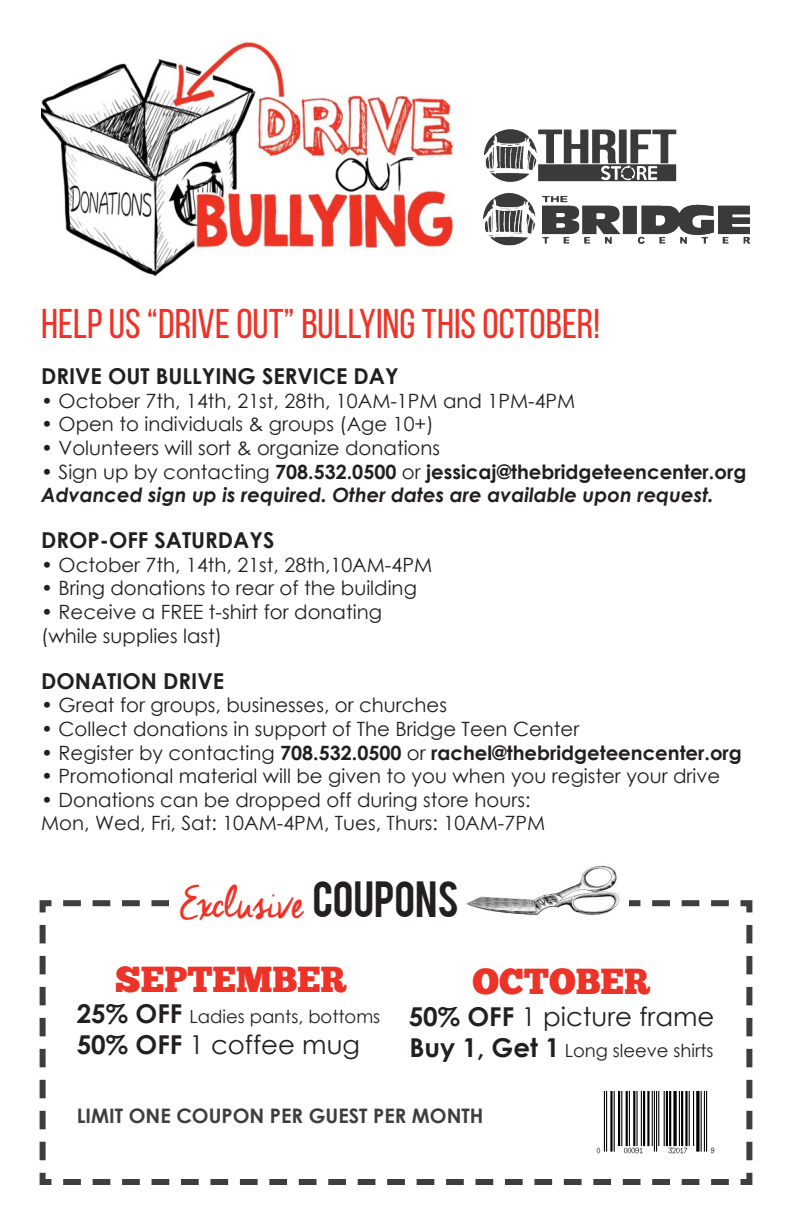
<style>
.page{position:relative;width:792px;height:1224px;background:#fff}
.page>*{position:absolute;margin:0;border:0;box-sizing:border-box;transform-origin:0 0}
.t1{font:44px "Cheddar Jack";letter-spacing:-.025em;color:#ed3327}
.t2{font:41.6px "Bebas Neue";color:#f03126}
.t3{font:36px "Chunk Five Ex";color:#ed3327}
.t4{font:26px "Century Gothic";color:#231f20}
.t5{font:700 21.8px "Century Gothic";color:#231f20}
.t6{font:700 20px "Century Gothic";color:#3e3e3f}
.t7{font:19.6px "Century Gothic";color:#231f20}
.t8{font:italic 700 19.6px/23.6px "Century Gothic";color:#231f20}
.t9{font:700 19.6px "Century Gothic";color:#231f20}
.t10{font:18px "Century Gothic";color:#231f20}
.s1{font-weight:400;font-style:normal}
.s2{font-style:normal}
.s3{font-weight:400}
.s4{font-family:"Bebas";font-size:40px;color:#231f20}
.s5{font-weight:700;font-size:26px}
.s6{font-weight:700}
</style>
<div class="page">
<svg style="left:39px;top:900px;width:714px;height:285px"></svg>
<div style="left:170px;top:870px;width:405px;height:70px;background:#fff"></div>
<img style="left:466px;top:865px;width:163px;height:64px">
<img style="left:42px;top:42px;width:412px;height:234px">
<img style="left:484px;top:129px;width:266px;height:117px">
<img style="left:593px;top:1092px;width:124px;height:63px">
<p class="t2" style="left:41px;top:301px;width:560px">HELP US “DRIVE OUT” BULLYING THIS OCTOBER!</p>
<p class="t5" style="left:41px;top:360px;width:359px">DRIVE OUT BULLYING SERVICE DAY</p>
<p class="t7" style="left:41px;top:387px;width:536px">• October 7th, 14th, 21st, 28th, 10AM-1PM and 1PM-4PM</p>
<p class="t7" style="left:41px;top:411px;width:394px">• Open to individuals &amp; groups (Age 10+)</p>
<p class="t7" style="left:41px;top:434px;width:400px">• Volunteers will sort &amp; organize donations</p>
<p class="t8" style="left:41px;top:459px;width:707px"><span class="s1">• Sign up by contacting</span> <span class="s2">708.532.0500</span> <span class="s1">or</span> <span class="s2">jessicaj@thebridgeteencenter.org<br></span>Advanced sign up is required. Other dates are available upon request.</p>
<p class="t5" style="left:41px;top:524px;width:235px">DROP-OFF SATURDAYS</p>
<p class="t7" style="left:41px;top:551px;width:392px">• October 7th, 14th, 21st, 28th,10AM-4PM</p>
<p class="t7" style="left:41px;top:575px;width:377px">• Bring donations to rear of the building</p>
<p class="t7" style="left:41px;top:598px;width:342px">• Receive a FREE t-shirt for donating</p>
<p class="t7" style="left:41px;top:622px;width:182px">(while supplies last)</p>
<p class="t5" style="left:41px;top:664px;width:184px">DONATION DRIVE</p>
<p class="t7" style="left:41px;top:691px;width:407px">• Great for groups, businesses, or churches</p>
<p class="t7" style="left:41px;top:715px;width:540px">• Collect donations in support of The Bridge Teen Center</p>
<p class="t9" style="left:41px;top:738px;width:702px"><span class="s3">• Register by contacting</span> 708.532.0500 <span class="s3">or</span> rachel@thebridgeteencenter.org</p>
<p class="t7" style="left:41px;top:762px;width:681px">• Promotional material will be given to you when you register your drive</p>
<p class="t7" style="left:41px;top:786px;width:491px">• Donations can be dropped off during store hours:</p>
<p class="t7" style="left:41px;top:810px;width:505px">Mon, Wed, Fri, Sat: 10AM-4PM, Tues, Thurs: 10AM-7PM</p>
<p class="t1" style="left:180px;top:881px;width:280px">Exclusive <span class="s4">COUPONS</span></p>
<p class="t3" style="left:115px;top:952px;width:233px">SEPTEMBER</p>
<p class="t10" style="left:77px;top:1004px;width:305px"><span class="s5">25% OFF</span> Ladies pants, bottoms</p>
<p class="t4" style="left:77px;top:1027px;width:285px"><span class="s6">50% OFF</span> 1 coffee mug</p>
<p class="t3" style="left:473px;top:955px;width:179px">OCTOBER</p>
<p class="t4" style="left:409px;top:998px;width:307px"><span class="s6">50% OFF</span> 1 picture frame</p>
<p class="t10" style="left:409px;top:1038px;width:306px"><span class="s5">Buy 1, Get 1</span> Long sleeve shirts</p>
<p class="t6" style="left:77px;top:1101px;width:408px">LIMIT ONE COUPON PER GUEST PER MONTH</p>
</div>
